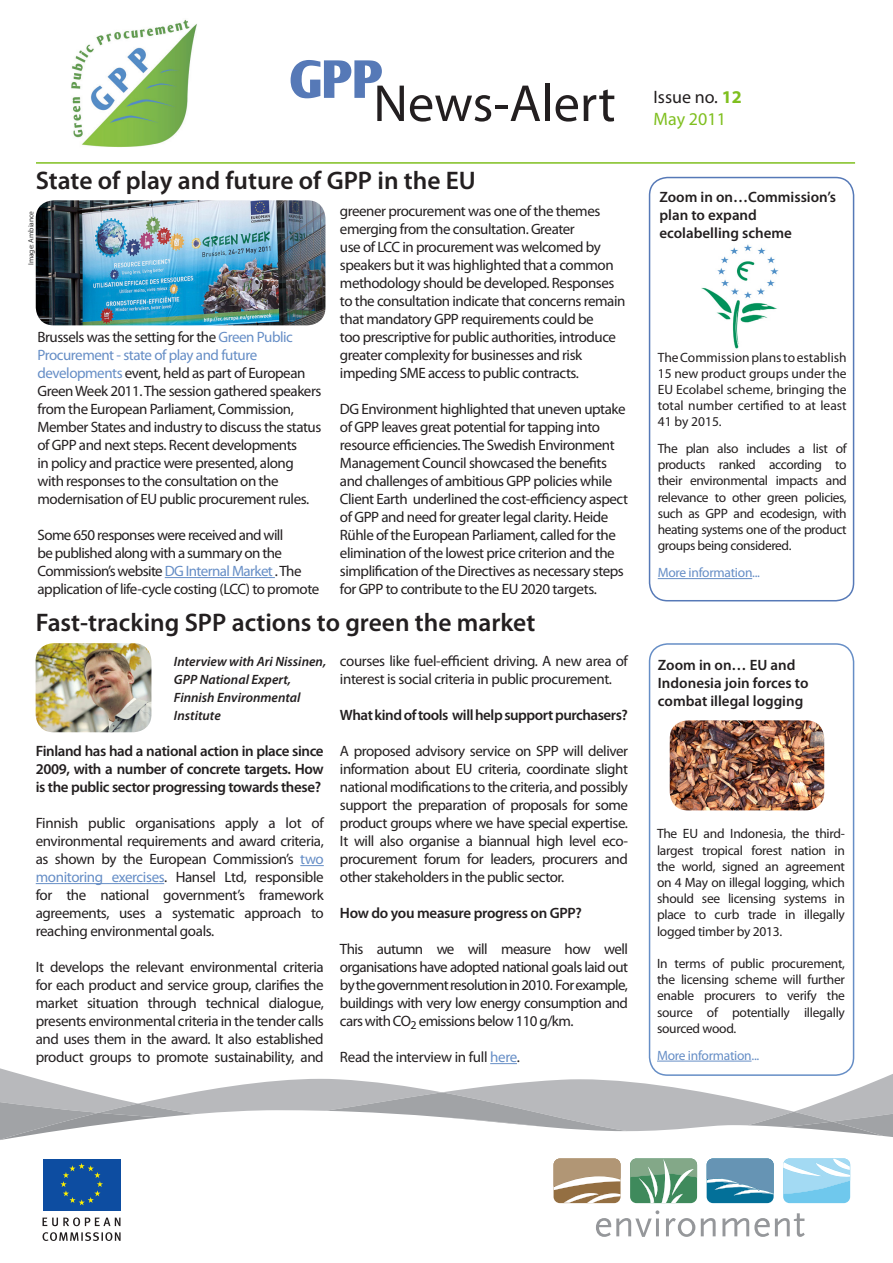
<style>
.page{position:relative;width:893px;height:1263px;background:#fff}
.page>*{position:absolute;margin:0;border:0;box-sizing:border-box;transform-origin:0 0}
.t1{font:52.5px "Myriad Pro";color:#231f20}
.t2{font:700 52.5px "Oli Jo";color:#5679b7}
.t3{font:600 25.5px "Myriad Pro";color:#231f20}
.t4{font:18px "Myriad Pro";color:#231f20}
.t5{font:18px "Myriad Pro";color:#7fbf1f}
.t6{font:15px/18px "Myriad Pro";letter-spacing:-.03em;color:#231f20}
.t7{font:600 15px/18px "Myriad Pro";letter-spacing:-.02em;color:#231f20;text-align:justify}
.t8{font:600 15px/18px "Myriad Pro";color:#231f20}
.t9{font:13.5px/16.2px "Myriad Pro";letter-spacing:-.02em;color:#231f20;text-align:justify}
.t10{font:italic 600 13.5px/18px "Myriad Pro";color:#231f20}
.t11{font:13.5px "Myriad Pro";letter-spacing:-.02em;color:#668ec6}
.image_copyright_text{font:7.5px "Myriad Pro";color:#333}
.s1{font-weight:700;color:#7fbf1f}
.s2{color:#668ec6}
</style>
<div class="page">
<img style="left:71px;top:19px;width:126px;height:128px">
<hr style="left:36px;top:162px;width:819px;height:2px;background:#7fbf1f">
<div style="left:649px;top:177px;width:205px;height:424px;border:2px solid #5679b7;border-radius:18px"></div>
<svg style="left:0;top:1074px;width:893px;height:66px"></svg>
<svg style="left:554px;top:1158px;width:66px;height:45px"></svg>
<svg style="left:630px;top:1158px;width:67px;height:45px;background:#77a887"></svg>
<svg style="left:707px;top:1158px;width:67px;height:45px;background:#5593b2"></svg>
<svg style="left:783px;top:1158px;width:67px;height:45px;background:#9ed9f2"></svg>
<svg style="left:596px;top:1210px;width:63px;height:27px"></svg>
<hr style="left:656px;top:1218px;width:3px;height:18px;background:#95979a">
<svg style="left:666px;top:1218px;width:29px;height:19px"></svg>
<svg style="left:701px;top:1218px;width:15px;height:18px"></svg>
<svg style="left:722px;top:1213px;width:83px;height:24px"></svg>
<svg style="left:43px;top:1217px;width:77px;height:9px"></svg>
<svg style="left:43px;top:1232px;width:78px;height:9px"></svg>
<div style="left:43px;top:1159px;width:78px;height:52px;background:#0d4da1"></div>
<svg style="left:60px;top:1163px;width:43px;height:42px"></svg>
<hr style="left:658px;top:578px;width:94px;height:1px;background:#668ec6">
<svg style="left:300px;top:865px;width:24px;height:1px"></svg>
<hr style="left:36px;top:883px;width:128px;height:1px;background:#668ec6">
<hr style="left:165px;top:577px;width:110px;height:1px;background:#668ec6">
<svg style="left:490px;top:1063px;width:27px;height:1px"></svg>
<div style="left:649px;top:643px;width:205px;height:433px;border:2px solid #668ec6;border-radius:18px"></div>
<hr style="left:657px;top:1061px;width:94px;height:1px;background:#668ec6">
<img style="left:701px;top:244px;width:78px;height:105px">
<img style="left:670px;top:720px;width:154px;height:90px">
<img style="left:36px;top:200px;width:289px;height:125px">
<img style="left:36px;top:643px;width:115px;height:89px">
<p class="t2" style="left:289px;top:48px;width:97px">GPP</p>
<p class="t1" style="left:373px;top:71px;width:244px">News-Alert</p>
<p class="t4" style="left:654px;top:86px;width:90px">Issue no. <span class="s1">12</span></p>
<p class="t5" style="left:654px;top:108px;width:74px">May 2011</p>
<p class="t3" style="left:36px;top:164px;width:442px">State of play and future of GPP in the EU</p>
<p class="t8" style="left:659px;top:188px;width:178px">Zoom in on…Commission’s plan to expand ecolabelling scheme</p>
<p class="t6" style="left:340px;top:202px;width:262px">greener procurement was one of the themes emerging from the consultation. Greater</p>
<p class="t6" style="left:340px;top:238px;width:262px">use of LCC in procurement was welcomed by</p>
<p class="t6" style="left:340px;top:256px;width:275px">speakers but it was highlighted that a common</p>
<p class="t6" style="left:340px;top:274px;width:287px">methodology should be developed. Responses to the consultation indicate that concerns remain that mandatory GPP requirements could be<br>too prescriptive for public authorities, introduce greater complexity for businesses and risk impeding SME access to public contracts.</p>
<p class="t6" style="left:340px;top:400px;width:290px">DG Environment highlighted that uneven uptake of GPP leaves great potential for tapping into resource efficiencies. The Swedish Environment Management Council showcased the benefits and challenges of ambitious GPP policies while Client Earth underlined the cost-efficiency aspect of GPP and need for greater legal clarity. Heide Rühle of the European Parliament, called for the elimination of the lowest price criterion and the simplification of the Directives as necessary steps for GPP to contribute to the EU 2020 targets.</p>
<p class="image_copyright_text" style="left:26px;top:265px;width:56px;rotate:-90deg">Image: Ambiance</p>
<p class="t6" style="left:38px;top:328px;width:285px">Brussels was the setting for the <span class="s2">Green Public Procurement - state of play and future developments</span> event, held as part of European Green Week 2011. The session gathered speakers from the European Parliament, Commission, Member States and industry to discuss the status of GPP and next steps. Recent developments<br>in policy and practice were presented, along with responses to the consultation on the modernisation of EU public procurement rules.</p>
<p class="t6" style="left:38px;top:526px;width:283px">Some 650 responses were received and will<br>be published along with a summary on the Commission’s website <span class="s2">DG Internal Market</span> . The application of life-cycle costing (LCC) to promote</p>
<p class="t3" style="left:36px;top:606px;width:501px">Fast-tracking SPP actions to green the market</p>
<p class="t6" style="left:340px;top:652px;width:290px">courses like fuel-efficient driving. A new area of interest is social criteria in public procurement.</p>
<p class="t7" style="left:340px;top:706px;width:289px">What kind of tools will help support purchasers?</p>
<p class="t6" style="left:340px;top:742px;width:290px;text-align:justify">A proposed advisory service on SPP will deliver information about EU criteria, coordinate slight national modifications to the criteria, and possibly support the preparation of proposals for some product groups where we have special expertise.<br>It will also organise a biannual high level eco&shy;procurement forum for leaders, procurers and other stakeholders in the public sector.</p>
<p class="t7" style="left:340px;top:904px;width:244px">How do you measure progress on GPP?</p>
<p class="t6" style="left:340px;top:940px;width:290px;text-align:justify">This autumn we will measure how well organisations have adopted national goals laid out by the government resolution in 2010. For example, buildings with very low energy consumption and cars with CO<sub>2</sub> emissions below 110 g/km.</p>
<p class="t6" style="left:340px;top:1048px;width:182px">Read the interview in full <span class="s2">here</span>.</p>
<p class="t9" style="left:658px;top:349px;width:190px">The Commission plans to establish 15 new product groups under the EU Ecolabel scheme, bringing the total number certified to at least 41 by 2015.</p>
<p class="t9" style="left:658px;top:440px;width:190px">The plan also includes a list of products ranked according to their environmental impacts and relevance to other green policies, such as GPP and ecodesign, with heating systems one of the product groups being considered.</p>
<p class="t11" style="left:658px;top:564px;width:104px">More information...</p>
<p class="t10" style="left:174px;top:652px;width:154px">Interview with Ari Nissinen,<br>GPP National Expert,<br>Finnish Environmental<br>Institute</p>
<p class="t8" style="left:658px;top:656px;width:152px">Zoom in on… EU and<br>Indonesia join forces to combat illegal logging</p>
<p class="t7" style="left:36px;top:742px;width:289px">Finland has had a national action in place since 2009, with a number of concrete targets. How is the public sector progressing towards these?</p>
<p class="t6" style="left:36px;top:814px;width:290px;text-align:justify">Finnish public organisations apply a lot of environmental requirements and award criteria, as shown by the European Commission’s <span class="s2">two monitoring exercises</span>. Hansel Ltd, responsible for the national government’s framework agreements, uses a systematic approach to reaching environmental goals.</p>
<p class="t6" style="left:36px;top:958px;width:290px;text-align:justify">It develops the relevant environmental criteria for each product and service group, clarifies the market situation through technical dialogue, presents environmental criteria in the tender calls and uses them in the award. It also established product groups to promote sustainability, and</p>
<p class="t9" style="left:657px;top:825px;width:189px">The EU and Indonesia, the third&shy;largest tropical forest nation in the world, signed an agreement on 4 May on illegal logging, which should see licensing systems in place to curb trade in illegally logged timber by 2013.</p>
<p class="t9" style="left:657px;top:955px;width:189px">In terms of public procurement, the licensing scheme will further enable procurers to verify the source of potentially illegally sourced wood.</p>
<p class="t11" style="left:657px;top:1047px;width:104px">More information...</p>
</div>
